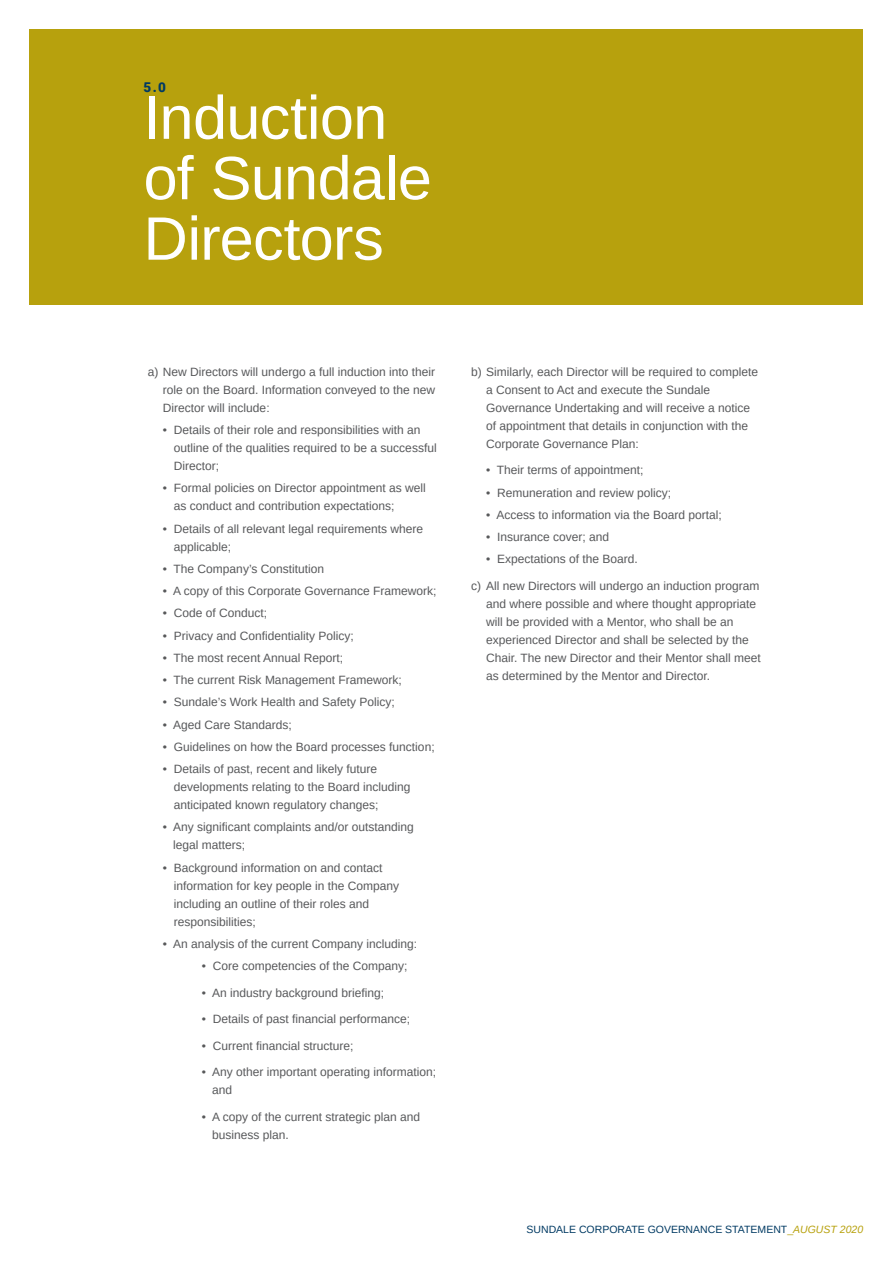
<style>
.page{position:relative;width:893px;height:1263px;background:#fff}
.page>*{position:absolute;margin:0;border:0;box-sizing:border-box;transform-origin:0 0}
.t1{font:61.35px/60.4px "Arimo";letter-spacing:-.01em;color:#fff}
.t2{font:900 13.5px "Roboto";color:#003a63}
.t3{font:12px/18px "Arimo";color:#57585a}
.t4{font:10.5px "Arimo";color:#003a63}
.s1{color:#b7a10d}
.s2{font-style:italic;color:#b7a10d}
</style>
<div class="page">
<div style="left:30px;top:30px;width:833px;height:275px;background:#b7a10d"></div>
<p class="t2" style="left:144px;top:77px;width:24px">5.0</p>
<p class="t1" style="left:144px;top:88px;width:290px">Induction of Sundale<br>Directors</p>
<p class="t3" style="left:163px;top:363px;width:274px;text-align:justify;text-indent:-15px">a) New Directors will undergo a full induction into their role on the Board. Information conveyed to the new Director will include:</p>
<p class="t3" style="left:174px;top:421px;width:264px;text-indent:-11px">• Details of their role and responsibilities with an outline of the qualities required to be a successful<br>Director;</p>
<p class="t3" style="left:174px;top:479px;width:254px;text-indent:-11px">• Formal policies on Director appointment as well as conduct and contribution expectations;</p>
<p class="t3" style="left:174px;top:519px;width:251px;text-indent:-11px">• Details of all relevant legal requirements where applicable;</p>
<p class="t3" style="left:163px;top:560px;width:163px">• The Company’s Constitution</p>
<p class="t3" style="left:163px;top:582px;width:275px">• A copy of this Corporate Governance Framework;</p>
<p class="t3" style="left:163px;top:604px;width:106px">• Code of Conduct;</p>
<p class="t3" style="left:163px;top:626px;width:192px">• Privacy and Confidentiality Policy;</p>
<p class="t3" style="left:163px;top:649px;width:182px">• The most recent Annual Report;</p>
<p class="t3" style="left:163px;top:671px;width:240px">• The current Risk Management Framework;</p>
<p class="t3" style="left:163px;top:693px;width:233px">• Sundale’s Work Health and Safety Policy;</p>
<p class="t3" style="left:163px;top:715px;width:130px">• Aged Care Standards;</p>
<p class="t3" style="left:163px;top:738px;width:273px">• Guidelines on how the Board processes function;</p>
<p class="t3" style="left:174px;top:760px;width:238px;text-indent:-11px">• Details of past, recent and likely future developments relating to the Board including anticipated known regulatory changes;</p>
<p class="t3" style="left:173px;top:818px;width:242px;text-indent:-10px">• Any significant complaints and/or outstanding legal matters;</p>
<p class="t3" style="left:174px;top:858px;width:227px;text-indent:-11px">• Background information on and contact information for key people in the Company including an outline of their roles and responsibilities;</p>
<p class="t3" style="left:163px;top:935px;width:256px">• An analysis of the current Company including:</p>
<p class="t3" style="left:202px;top:957px;width:207px">• Core competencies of the Company;</p>
<p class="t3" style="left:202px;top:983px;width:184px">• An industry background briefing;</p>
<p class="t3" style="left:202px;top:1010px;width:210px">• Details of past financial performance;</p>
<p class="t3" style="left:202px;top:1036px;width:153px">• Current financial structure;</p>
<p class="t3" style="left:212px;top:1063px;width:226px;text-indent:-10px">• Any other important operating information; and</p>
<p class="t3" style="left:212px;top:1107px;width:210px;text-indent:-10px">• A copy of the current strategic plan and business plan.</p>
<p class="t3" style="left:486px;top:363px;width:273px;text-indent:-15px">b) Similarly, each Director will be required to complete a Consent to Act and execute the Sundale Governance Undertaking and will receive a notice of appointment that details in conjunction with the Corporate Governance Plan:</p>
<p class="t3" style="left:486px;top:461px;width:159px">• Their terms of appointment;</p>
<p class="t3" style="left:486px;top:483px;width:186px">• Remuneration and review policy;</p>
<p class="t3" style="left:486px;top:506px;width:237px">• Access to information via the Board portal;</p>
<p class="t3" style="left:486px;top:528px;width:124px">• Insurance cover; and</p>
<p class="t3" style="left:486px;top:550px;width:153px">• Expectations of the Board.</p>
<p class="t3" style="left:486px;top:577px;width:276px;text-indent:-15px">c) All new Directors will undergo an induction program and where possible and where thought appropriate will be provided with a Mentor, who shall be an experienced Director and shall be selected by the Chair. The new Director and their Mentor shall meet as determined by the Mentor and Director.</p>
<p class="t4" style="left:526px;top:1223px;width:338px">SUNDALE CORPORATE GOVERNANCE STATEMENT<span class="s1">_</span><span class="s2">AUGUST 2020</span></p>
</div>
